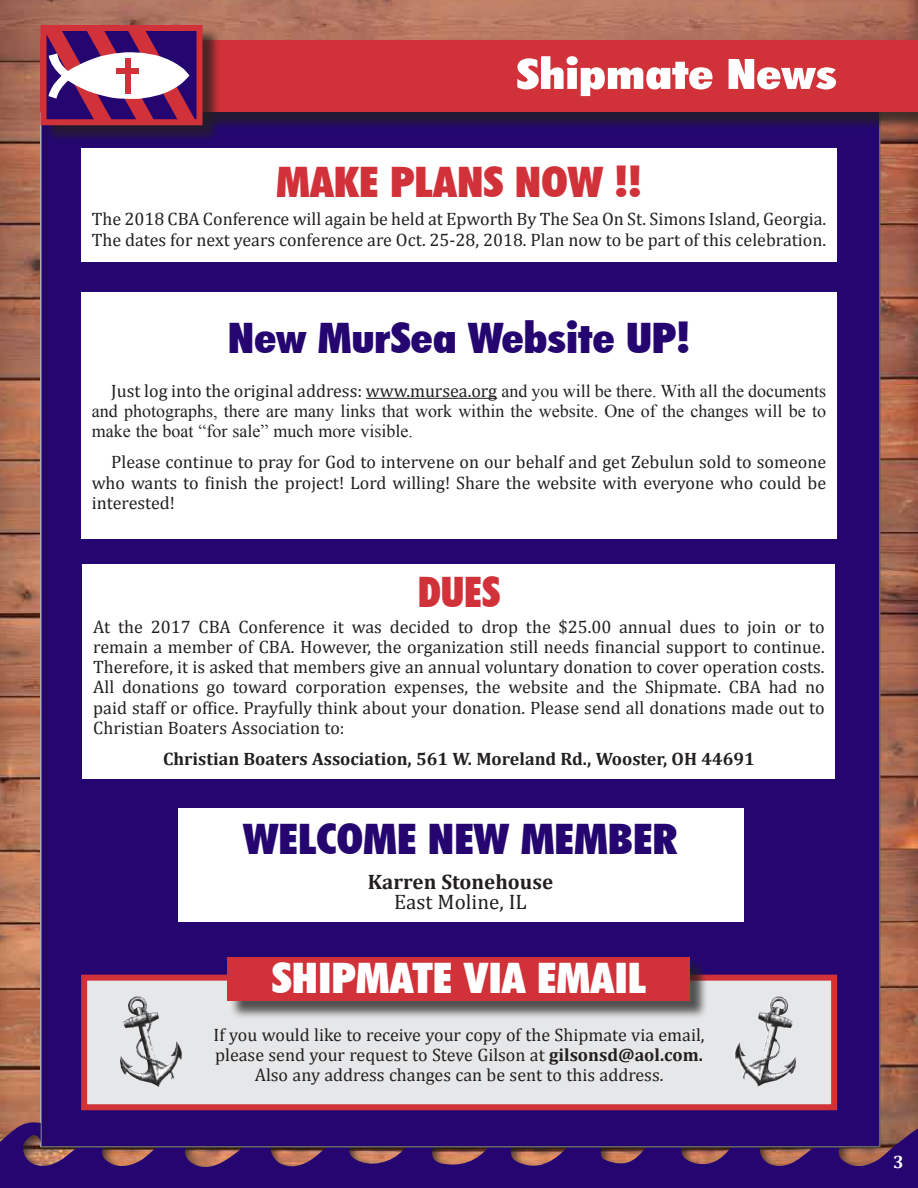
<style>
.page{position:relative;width:918px;height:1188px;background:#fff}
.page>*{position:absolute;margin:0;border:0;box-sizing:border-box;transform-origin:0 0}
.t1{font:900 condensed 42px "Futura BT";color:#250671;scale:1.1 1}
.t2{font:900 condensed 42px "Futura BT";color:#fff;scale:1.1 1}
.t3{font:900 condensed 42px "Futura BT";color:#d13239;scale:1.1 1}
.t4{font:900 condensed 42px "Futura BT";color:#fff;scale:1.25 1}
.t5{font:900 condensed 42px "Futura BT";color:#d13239}
.t6{font:700 21px "Cambria";color:#231f20}
.t7{font:21px "Cambria";color:#231f20}
.t8{font:18px/20.2px "Cambria";color:#231f20;text-align:justify}
.t9{font:18px/20.2px "Times New Roman";color:#231f20}
.t10{font:700 18px "Cambria";color:#231f20}
.t11{font:700 18px "Cambria";color:#fff}
.s1{font-family:"Times New Roman"}
.s2{font-weight:700}
</style>
<div class="page">
<img style="left:0;top:0;width:918px;height:1119px">
<svg style="left:0;top:1119px;width:918px;height:69px;background:#411c69"></svg>
<div style="left:40px;top:57px;width:840px;height:1091px;background:#250671;border:2px solid #666"></div>
<div style="left:43px;top:43px;width:875px;height:88px;background:#231f20;opacity:.75"></div>
<div style="left:40px;top:40px;width:878px;height:72px;background:#d13239"></div>
<div style="left:43px;top:27px;width:178px;height:117px;background:#231f20;opacity:.75"></div>
<svg style="left:47px;top:32px;width:149px;height:86px"></svg>
<div style="left:125px;top:59px;width:5px;height:35px;background:#d13239"></div>
<div style="left:116px;top:68px;width:23px;height:5px;background:#d13239"></div>
<div style="left:40px;top:25px;width:163px;height:100px;border:6px solid #d13239"></div>
<div style="left:81px;top:148px;width:756px;height:114px;background:#fff"></div>
<div style="left:82px;top:564px;width:754px;height:215px;background:#fff"></div>
<div style="left:81px;top:975px;width:756px;height:135px;background:#e6e7e8;border:6px solid #d13239"></div>
<div style="left:229px;top:959px;width:479px;height:61px;background:#231f20;opacity:.75"></div>
<div style="left:227px;top:957px;width:462px;height:44px;background:#d13239"></div>
<img style="left:741px;top:996px;width:36px;height:70px">
<img style="left:120px;top:996px;width:29px;height:84px">
<div style="left:81px;top:292px;width:756px;height:246px;background:#fff"></div>
<hr style="left:366px;top:398px;width:131px;height:1px;background:#231f20">
<div style="left:178px;top:808px;width:565px;height:114px;background:#fff"></div>
<h1 class="t4" style="left:516px;top:48px;width:258px">Shipmate News</h1>
<h1 class="t3" style="left:276px;top:157px;width:334px">MAKE PLANS NOW !!</h1>
<p class="t8" style="left:92px;top:209px;width:736px">The 2018 CBA Conference will again be held at Epworth By The Sea On St. Simons Island, Georgia.<br>The dates for next years conference are Oct. 25-28, 2018. Plan now to be part of this celebration.</p>
<h1 class="t1" style="left:228px;top:313px;width:422px">New MurSea Website UP!</h1>
<p class="t8" style="left:111px;top:380px;width:716px">Just log into the original address: www.mursea.org <span class="s1">and you will be there. With all the documents</span></p>
<p class="t9" style="left:92px;top:401px;width:736px">and photographs, there are many links that work within the website. One of the changes will be to make the boat “for sale” much more visible.</p>
<p class="t8" style="left:92px;top:452px;width:736px;text-indent:19px">Please continue to pray for God to intervene on our behalf and get Zebulun sold to someone who wants to finish the project! Lord willing! Share the website with everyone who could be interested!</p>
<h1 class="t5" style="left:418px;top:566px;width:84px">DUES</h1>
<p class="t8" style="left:93px;top:616px;width:733px">At the 2017 CBA Conference it was decided to drop the $25.00 annual dues to join or to remain a member of CBA. However, the organization still needs financial support to continue.<br>Therefore, it is asked that members give an annual voluntary donation to cover operation costs.<br>All donations go toward corporation expenses, the website and the Shipmate. CBA had no paid staff or office. Prayfully think about your donation. Please send all donations made out to Christian Boaters Association to:</p>
<p class="t10" style="left:163px;top:748px;width:593px">Christian Boaters Association, 561 W. Moreland Rd., Wooster, OH 44691</p>
<h1 class="t1" style="left:243px;top:813px;width:397px">WELCOME NEW MEMBER</h1>
<p class="t6" style="left:368px;top:869px;width:187px">Karren Stonehouse</p>
<p class="t7" style="left:394px;top:890px;width:134px">East Moline, IL</p>
<h1 class="t2" style="left:272px;top:952px;width:342px">SHIPMATE VIA EMAIL</h1>
<p class="t8" style="left:214px;top:1024px;width:493px;text-align:center">If you would like to receive your copy of the Shipmate via email, please send your request to Steve Gilson at <span class="s2">gilsonsd@aol.com.<br></span>Also any address changes can be sent to this address.</p>
<p class="t11" style="left:893px;top:1151px;width:12px">3</p>
</div>
